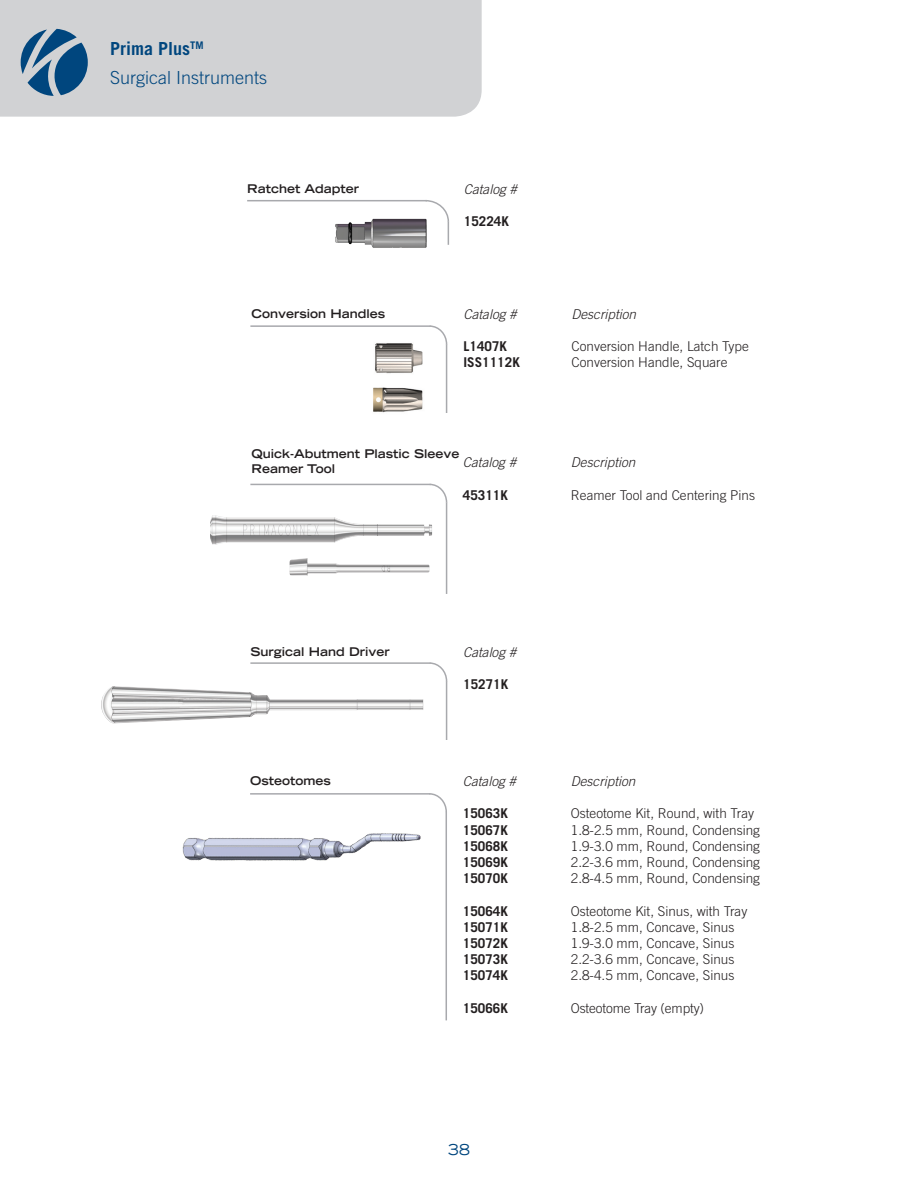
<style>
.page{position:relative;width:918px;height:1188px;background:#fff}
.page>*{position:absolute;margin:0;border:0;box-sizing:border-box;transform-origin:0 0}
.t1{font:300 18px "Trade Gothic LT Std";color:#00467e}
.t2{font:700 18px "Trade Gothic LT Std";color:#00467e}
.t3{font:expanded 15px "Trade Gothic LT Std";color:#00467e}
.t4{font:300 13.5px "Trade Gothic LT Std";color:#231f20}
.t5{font:700 13.5px "Trade Gothic LT Std";color:#231f20}
.t6{font:italic 300 13.5px "Trade Gothic LT Std";color:#231f20}
.t7{font:700 expanded 12px "Trade Gothic LT Std";color:#231f20}
</style>
<div class="page">
<div style="left:0;top:0;width:482px;height:117px;background:#d1d2d4"></div>
<svg style="left:21px;top:29px;width:67px;height:67px;background:#5e85a4"></svg>
<img style="left:335px;top:218px;width:92px;height:30px">
<hr style="left:247px;top:200px;width:180px;height:1px;background:#a8a9ad">
<svg style="left:424px;top:200px;width:26px;height:45px"></svg>
<img style="left:101px;top:686px;width:323px;height:37px">
<hr style="left:250px;top:325px;width:181px;height:2px;background:#a8a9ad">
<svg style="left:428px;top:325px;width:20px;height:21px"></svg>
<hr style="left:446px;top:344px;width:1px;height:69px;background:#a8a9ad">
<hr style="left:250px;top:484px;width:181px;height:1px;background:#a8a9ad">
<svg style="left:428px;top:483px;width:20px;height:21px"></svg>
<hr style="left:446px;top:502px;width:1px;height:92px;background:#a8a9ad">
<hr style="left:250px;top:662px;width:181px;height:2px;background:#a8a9ad">
<svg style="left:428px;top:662px;width:20px;height:21px"></svg>
<hr style="left:446px;top:681px;width:1px;height:59px;background:#a8a9ad">
<img style="left:375px;top:336px;width:57px;height:38px">
<hr style="left:250px;top:793px;width:180px;height:2px;background:#a8a9ad">
<svg style="left:428px;top:793px;width:19px;height:21px"></svg>
<hr style="left:446px;top:812px;width:1px;height:208px;background:#a8a9ad">
<img style="left:182px;top:833px;width:239px;height:28px">
<img style="left:289px;top:558px;width:140px;height:18px">
<img style="left:210px;top:515px;width:222px;height:30px">
<img style="left:373px;top:387px;width:50px;height:26px">
<p class="t2" style="left:110px;top:38px;width:95px">Prima Plus<sup>TM</sup></p>
<p class="t1" style="left:110px;top:67px;width:159px">Surgical Instruments</p>
<p class="t7" style="left:247px;top:181px;width:113px">Ratchet Adapter</p>
<p class="t7" style="left:251px;top:305px;width:135px">Conversion Handles</p>
<p class="t6" style="left:464px;top:181px;width:55px">Catalog #</p>
<p class="t5" style="left:464px;top:213px;width:47px">15224K</p>
<p class="t6" style="left:464px;top:306px;width:55px">Catalog #</p>
<p class="t6" style="left:572px;top:306px;width:66px">Description</p>
<p class="t5" style="left:464px;top:338px;width:45px">L1407K</p>
<p class="t4" style="left:572px;top:338px;width:179px">Conversion Handle, Latch Type</p>
<p class="t5" style="left:464px;top:354px;width:58px">ISS1112K</p>
<p class="t4" style="left:572px;top:354px;width:158px">Conversion Handle, Square</p>
<p class="t7" style="left:251px;top:446px;width:209px">Quick-Abutment Plastic Sleeve</p>
<p class="t7" style="left:251px;top:460px;width:85px">Reamer Tool</p>
<p class="t6" style="left:463px;top:454px;width:55px">Catalog #</p>
<p class="t6" style="left:571px;top:454px;width:66px">Description</p>
<p class="t5" style="left:463px;top:486px;width:47px">45311K</p>
<p class="t4" style="left:571px;top:487px;width:186px">Reamer Tool and Centering Pins</p>
<p class="t7" style="left:250px;top:644px;width:141px">Surgical Hand Driver</p>
<p class="t7" style="left:250px;top:773px;width:82px">Osteotomes</p>
<p class="t6" style="left:463px;top:644px;width:55px">Catalog #</p>
<p class="t5" style="left:463px;top:676px;width:47px">15271K</p>
<p class="t6" style="left:463px;top:773px;width:55px">Catalog #</p>
<p class="t6" style="left:571px;top:773px;width:66px">Description</p>
<p class="t5" style="left:463px;top:805px;width:47px">15063K</p>
<p class="t4" style="left:571px;top:806px;width:185px">Osteotome Kit, Round, with Tray</p>
<p class="t5" style="left:463px;top:821px;width:47px">15067K</p>
<p class="t4" style="left:571px;top:822px;width:191px">1.8-2.5 mm, Round, Condensing</p>
<p class="t5" style="left:463px;top:838px;width:47px">15068K</p>
<p class="t4" style="left:571px;top:838px;width:191px">1.9-3.0 mm, Round, Condensing</p>
<p class="t5" style="left:463px;top:854px;width:47px">15069K</p>
<p class="t4" style="left:571px;top:854px;width:191px">2.2-3.6 mm, Round, Condensing</p>
<p class="t5" style="left:463px;top:870px;width:47px">15070K</p>
<p class="t4" style="left:571px;top:870px;width:191px">2.8-4.5 mm, Round, Condensing</p>
<p class="t5" style="left:463px;top:902px;width:47px">15064K</p>
<p class="t4" style="left:571px;top:903px;width:178px">Osteotome Kit, Sinus, with Tray</p>
<p class="t5" style="left:463px;top:919px;width:47px">15071K</p>
<p class="t4" style="left:571px;top:919px;width:165px">1.8-2.5 mm, Concave, Sinus</p>
<p class="t5" style="left:463px;top:935px;width:47px">15072K</p>
<p class="t4" style="left:571px;top:935px;width:165px">1.9-3.0 mm, Concave, Sinus</p>
<p class="t5" style="left:463px;top:951px;width:47px">15073K</p>
<p class="t4" style="left:571px;top:951px;width:165px">2.2-3.6 mm, Concave, Sinus</p>
<p class="t5" style="left:463px;top:967px;width:47px">15074K</p>
<p class="t4" style="left:571px;top:968px;width:165px">2.8-4.5 mm, Concave, Sinus</p>
<p class="t5" style="left:463px;top:1000px;width:47px">15066K</p>
<p class="t4" style="left:571px;top:1000px;width:135px">Osteotome Tray (empty)</p>
<p class="t3" style="left:448px;top:1139px;width:23px">38</p>
</div>
